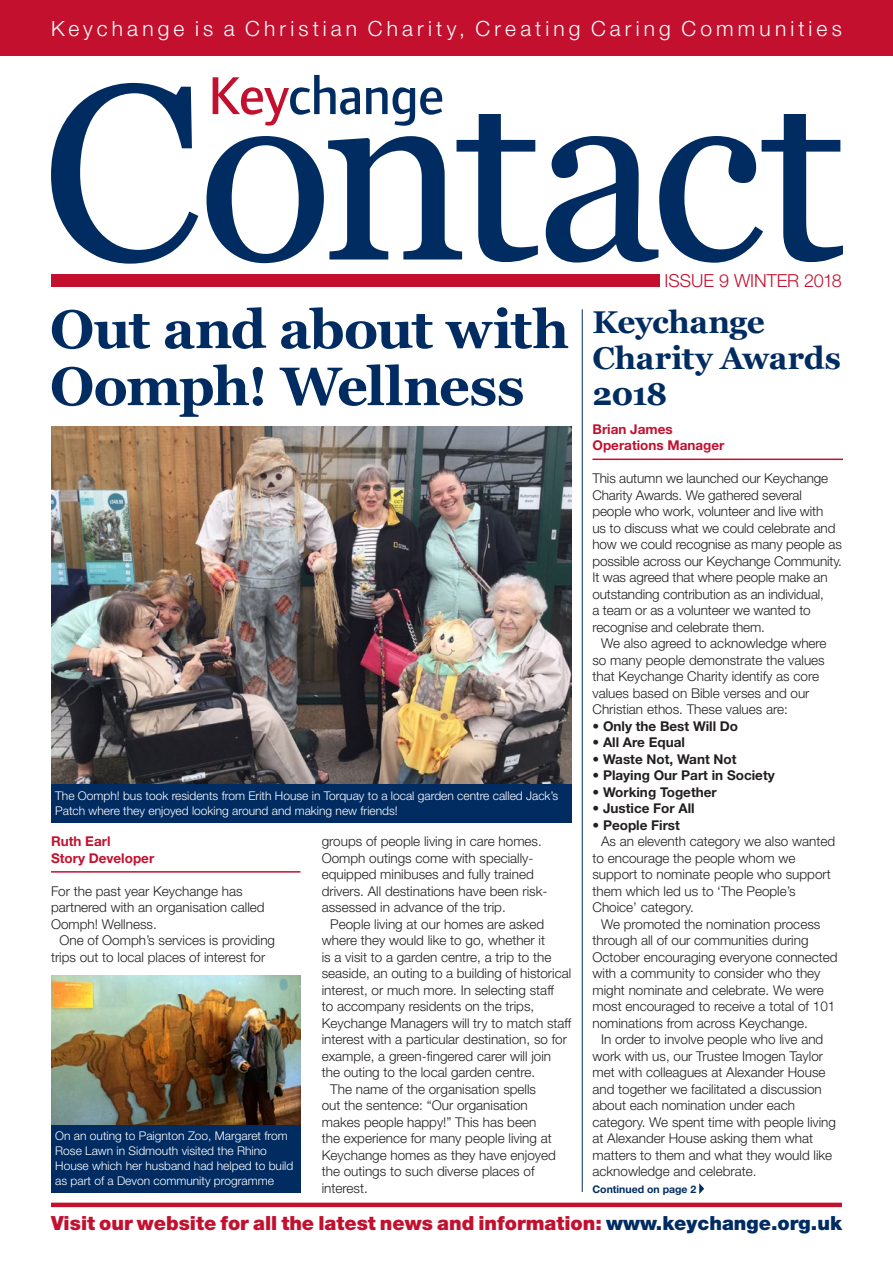
<style>
.page{position:relative;width:893px;height:1263px;background:#fff}
.page>*{position:absolute;margin:0;border:0;box-sizing:border-box;transform-origin:0 0}
.t1{font:700 54px/57px "Georgia";letter-spacing:-.025em;color:#002c62}
.t2{font:700 31.5px/36px "Georgia";letter-spacing:-.01em;color:#002c62}
.t3{font:300 21px "Helvetica Neue LT Std";letter-spacing:.2em;color:#fff}
.t4{font:900 19.5px "Helvetica Neue LT Std";color:#c3102f}
.t5{font:300 18px "Helvetica Neue LT Std";letter-spacing:-.005em;color:#c3102f}
.t6{font:300 13.5px/16.5px "Helvetica Neue LT Std";color:#231f20}
.t7{font:700 13.5px "Helvetica Neue LT Std";color:#231f20}
.t8{font:700 13.5px/16.5px "Helvetica Neue LT Std";color:#c3102f}
.t9{font:300 12px/15px "Helvetica Neue LT Std";color:#fff}
.t10{font:700 10.5px "Helvetica Neue LT Std";color:#002c62}
.s1{color:#002c62}
</style>
<div class="page">
<div style="left:0;top:0;width:893px;height:55px;background:#c3102f"></div>
<div style="left:51px;top:274px;width:608px;height:13px;background:#c3102f"></div>
<div style="left:51px;top:1202px;width:791px;height:5px;background:#c3102f"></div>
<hr style="left:51px;top:871px;width:249px;height:2px;background:#c3102f">
<hr style="left:592px;top:459px;width:251px;height:1px;background:#c3102f">
<svg style="left:51px;top:83px;width:792px;height:181px"></svg>
<div style="left:474px;top:91px;width:354px;height:23px;background:#fff"></div>
<svg style="left:213px;top:75px;width:147px;height:51px"></svg>
<svg style="left:366px;top:87px;width:76px;height:39px"></svg>
<img style="left:51px;top:426px;width:520px;height:359px">
<div style="left:51px;top:785px;width:520px;height:38px;background:#002c62"></div>
<div style="left:51px;top:1125px;width:249px;height:68px;background:#002c62"></div>
<hr style="left:582px;top:309px;width:1px;height:883px;background:#002c62">
<img style="left:51px;top:975px;width:249px;height:150px">
<svg style="left:699px;top:1183px;width:5px;height:11px"></svg>
<h3 class="t3" style="left:51px;top:16px;width:792px">Keychange is a Christian Charity, Creating Caring Communities</h3>
<h3 class="t5" style="left:665px;top:270px;width:179px">ISSUE 9 WINTER 2018</h3>
<h1 class="t1" style="left:50px;top:301px;width:521px">Out and about with<br>Oomph! Wellness</h1>
<h2 class="t2" style="left:592px;top:304px;width:250px">Keychange<br>Charity Awards<br>2018</h2>
<p class="t9" style="left:55px;top:788px;width:505px">The Oomph! bus took residents from Erith House in Torquay to a local garden centre called Jack’s<br>Patch where they enjoyed looking around and making new friends!</p>
<p class="t8" style="left:51px;top:833px;width:105px">Ruth Earl<br>Story Developer</p>
<p class="t6" style="left:51px;top:882px;width:215px">For the past year Keychange has partnered with an organisation called<br>Oomph! Wellness.</p>
<p class="t6" style="left:51px;top:932px;width:226px;text-indent:9px">One of Oomph’s services is providing trips out to local places of interest for</p>
<p class="t9" style="left:55px;top:1128px;width:240px">On an outing to Paignton Zoo, Margaret from Rose Lawn in Sidmouth visited the Rhino House which her husband had helped to build as part of a Devon community programme</p>
<p class="t6" style="left:322px;top:833px;width:227px">groups of people living in care homes.<br>Oomph outings come with specially&shy;equipped minibuses and fully trained drivers. All destinations have been risk&shy;assessed in advance of the trip.</p>
<p class="t6" style="left:330px;top:915px;width:215px">People living at our homes are asked</p>
<p class="t6" style="left:322px;top:932px;width:225px">where they would like to go, whether it</p>
<p class="t6" style="left:322px;top:948px;width:231px">is a visit to a garden centre, a trip to the</p>
<p class="t6" style="left:322px;top:965px;width:251px">seaside, an outing to a building of historical</p>
<p class="t6" style="left:322px;top:981px;width:234px">interest, or much more. In selecting staff</p>
<p class="t6" style="left:322px;top:998px;width:214px">to accompany residents on the trips,</p>
<p class="t6" style="left:322px;top:1014px;width:251px">Keychange Managers will try to match staff</p>
<p class="t6" style="left:322px;top:1031px;width:247px">interest with a particular destination, so for</p>
<p class="t6" style="left:322px;top:1047px;width:231px">example, a green-fingered carer will join</p>
<p class="t6" style="left:322px;top:1064px;width:215px">the outing to the local garden centre.</p>
<p class="t6" style="left:330px;top:1080px;width:207px">The name of the organisation spells</p>
<p class="t6" style="left:322px;top:1097px;width:208px">out the sentence: “Our organisation</p>
<p class="t6" style="left:322px;top:1113px;width:216px">makes people happy!” This has been</p>
<p class="t6" style="left:322px;top:1130px;width:232px">the experience for many people living at</p>
<p class="t6" style="left:322px;top:1146px;width:236px">Keychange homes as they have enjoyed</p>
<p class="t6" style="left:322px;top:1163px;width:214px">the outings to such diverse places of</p>
<p class="t6" style="left:322px;top:1179px;width:48px">interest.</p>
<p class="t8" style="left:592px;top:420px;width:133px">Brian James<br>Operations Manager</p>
<p class="t6" style="left:592px;top:470px;width:251px">This autumn we launched our Keychange Charity Awards. We gathered several people who work, volunteer and live with<br>us to discuss what we could celebrate and how we could recognise as many people as possible across our Keychange Community.<br>It was agreed that where people make an outstanding contribution as an individual,<br>a team or as a volunteer we wanted to recognise and celebrate them.</p>
<p class="t6" style="left:592px;top:635px;width:236px;text-indent:9px">We also agreed to acknowledge where so many people demonstrate the values that Keychange Charity identify as core values based on Bible verses and our Christian ethos. These values are:</p>
<p class="t7" style="left:592px;top:717px;width:147px">• Only the Best Will Do</p>
<p class="t7" style="left:592px;top:734px;width:94px">• All Are Equal</p>
<p class="t7" style="left:592px;top:750px;width:146px">• Waste Not, Want Not</p>
<p class="t7" style="left:592px;top:767px;width:184px">• Playing Our Part in Society</p>
<p class="t7" style="left:592px;top:783px;width:126px">• Working Together</p>
<p class="t7" style="left:592px;top:800px;width:104px">• Justice For All</p>
<p class="t7" style="left:592px;top:816px;width:89px">• People First</p>
<p class="t6" style="left:592px;top:833px;width:244px;text-indent:9px">As an eleventh category we also wanted to encourage the people whom we support to nominate people who support them which led us to ‘The People’s<br>Choice’ category.</p>
<p class="t6" style="left:592px;top:915px;width:247px;text-indent:9px">We promoted the nomination process through all of our communities during October encouraging everyone connected with a community to consider who they might nominate and celebrate. We were most encouraged to receive a total of 101 nominations from across Keychange.</p>
<p class="t6" style="left:592px;top:1031px;width:245px;text-indent:9px">In order to involve people who live and work with us, our Trustee Imogen Taylor met with colleagues at Alexander House and together we facilitated a discussion about each nomination under each category. We spent time with people living at Alexander House asking them what matters to them and what they would like acknowledge and celebrate.</p>
<p class="t10" style="left:592px;top:1182px;width:105px">Continued on page 2</p>
<h3 class="t4" style="left:51px;top:1211px;width:792px">Visit our website for all the latest news and information: <span class="s1">www.keychange.org.uk</span></h3>
</div>
